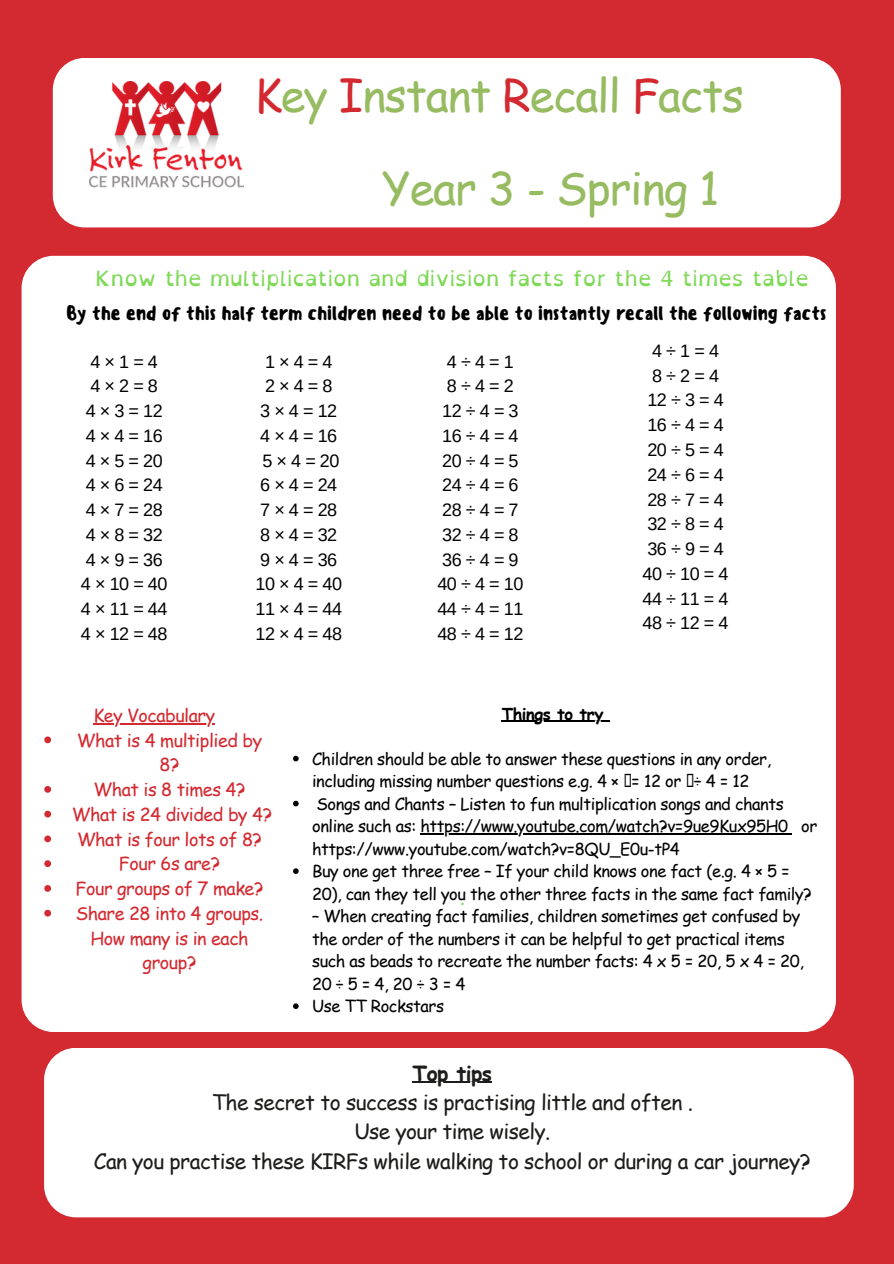
<style>
.page{position:relative;width:894px;height:1264px;background:#fff}
.page>*{position:absolute;margin:0;border:0;box-sizing:border-box;transform-origin:0 0}
.t1{font:45px "Comic Sans MS";letter-spacing:-.025em;color:#96bb61}
.t2{font:27.75px "KG Primary Penmanship";color:#7ed957}
.t3{font:21px "Comic Sans MS";letter-spacing:-.025em;color:#1d1d1b}
.t4{font:21px "Open Dyslexic";color:#7ed957}
.t5{font:700 21px "Comic Sans MS";letter-spacing:-.025em;color:#1d1d1b}
.t6{font:500 19.5px "Sensei";letter-spacing:-.025em;color:#000}
.t7{font:18px "Arimo";letter-spacing:-.025em;color:#000}
.t8{font:18px/24.8px "Comic Sans MS";letter-spacing:-.025em;color:#d32930;text-align:center}
.t9{font:16.5px/22.5px "Comic Sans MS";letter-spacing:-.025em;color:#000}
.t10{font:700 16.5px "Comic Sans MS";letter-spacing:-.025em;color:#000}
.s1{color:#d32930}
</style>
<div class="page">
<div style="left:0;top:0;width:893px;height:1263px;background:#d32930"></div>
<div style="left:53px;top:58px;width:787px;height:169px;background:#fff;border-radius:32px"></div>
<div style="left:22px;top:256px;width:813px;height:776px;background:#fff;border-radius:32px"></div>
<div style="left:44px;top:1047px;width:809px;height:170px;background:#fff;border-radius:32px"></div>
<img style="left:89px;top:82px;width:154px;height:106px">
<hr style="left:501px;top:721px;width:102px;height:1px;background:#000">
<svg style="left:293px;top:755px;width:5px;height:6px"></svg>
<svg style="left:293px;top:800px;width:5px;height:6px"></svg>
<hr style="left:420px;top:833px;width:367px;height:1px;background:#000">
<svg style="left:293px;top:868px;width:5px;height:6px"></svg>
<svg style="left:293px;top:1003px;width:5px;height:6px"></svg>
<hr style="left:412px;top:1081px;width:79px;height:2px;background:#1d1d1b">
<hr style="left:93px;top:723px;width:121px;height:1px;background:#d32930">
<svg style="left:44px;top:736px;width:7px;height:7px"></svg>
<svg style="left:44px;top:786px;width:7px;height:6px"></svg>
<svg style="left:44px;top:810px;width:7px;height:7px"></svg>
<svg style="left:44px;top:835px;width:7px;height:7px"></svg>
<svg style="left:44px;top:860px;width:7px;height:7px"></svg>
<svg style="left:44px;top:885px;width:7px;height:6px"></svg>
<svg style="left:44px;top:909px;width:7px;height:7px"></svg>
<p class="t1" style="left:254px;top:63px;width:491px"><span class="s1">K</span>ey <span class="s1">I</span>nstant <span class="s1">R</span>ecall <span class="s1">F</span>acts</p>
<p class="t1" style="left:382px;top:155px;width:339px">Year 3 - Spring 1</p>
<p class="t4" style="left:95px;top:260px;width:715px">Know the multiplication and division facts for the 4 times table</p>
<p class="t6" style="left:66px;top:301px;width:762px">By the end of this half term children need to be able to instantly recall the following facts</p>
<p class="t7" style="left:90px;top:351px;width:69px">4×1=4</p>
<p class="t7" style="left:90px;top:376px;width:69px">4×2=8</p>
<p class="t7" style="left:86px;top:401px;width:79px">4×3=12</p>
<p class="t7" style="left:86px;top:425px;width:79px">4×4=16</p>
<p class="t7" style="left:86px;top:450px;width:79px">4×5=20</p>
<p class="t7" style="left:86px;top:475px;width:79px">4×6=24</p>
<p class="t7" style="left:86px;top:500px;width:79px">4×7=28</p>
<p class="t7" style="left:86px;top:524px;width:79px">4×8=32</p>
<p class="t7" style="left:86px;top:549px;width:79px">4×9=36</p>
<p class="t7" style="left:81px;top:574px;width:88px">4×10=40</p>
<p class="t7" style="left:81px;top:599px;width:88px">4×11=44</p>
<p class="t7" style="left:81px;top:623px;width:88px">4×12=48</p>
<p class="t7" style="left:265px;top:351px;width:69px">1×4=4</p>
<p class="t7" style="left:265px;top:376px;width:69px">2×4=8</p>
<p class="t7" style="left:260px;top:401px;width:79px">3×4=12</p>
<p class="t7" style="left:260px;top:425px;width:79px">4×4=16</p>
<p class="t7" style="left:262px;top:450px;width:79px">5×4=20</p>
<p class="t7" style="left:260px;top:475px;width:79px">6×4=24</p>
<p class="t7" style="left:260px;top:500px;width:79px">7×4=28</p>
<p class="t7" style="left:260px;top:524px;width:79px">8×4=32</p>
<p class="t7" style="left:260px;top:549px;width:79px">9×4=36</p>
<p class="t7" style="left:255px;top:574px;width:88px">10×4=40</p>
<p class="t7" style="left:255px;top:599px;width:88px">11×4=44</p>
<p class="t7" style="left:255px;top:623px;width:88px">12×4=48</p>
<p class="t7" style="left:447px;top:351px;width:68px">4÷4=1</p>
<p class="t7" style="left:447px;top:376px;width:68px">8÷4=2</p>
<p class="t7" style="left:442px;top:401px;width:78px">12÷4=3</p>
<p class="t7" style="left:442px;top:425px;width:78px">16÷4=4</p>
<p class="t7" style="left:442px;top:450px;width:78px">20÷4=5</p>
<p class="t7" style="left:442px;top:475px;width:78px">24÷4=6</p>
<p class="t7" style="left:442px;top:500px;width:78px">28÷4=7</p>
<p class="t7" style="left:442px;top:524px;width:78px">32÷4=8</p>
<p class="t7" style="left:442px;top:549px;width:78px">36÷4=9</p>
<p class="t7" style="left:437px;top:574px;width:87px">40÷4=10</p>
<p class="t7" style="left:437px;top:599px;width:87px">44÷4=11</p>
<p class="t7" style="left:437px;top:623px;width:87px">48÷4=12</p>
<p class="t7" style="left:652px;top:340px;width:68px">4÷1=4</p>
<p class="t7" style="left:652px;top:365px;width:68px">8÷2=4</p>
<p class="t7" style="left:647px;top:390px;width:78px">12÷3=4</p>
<p class="t7" style="left:647px;top:415px;width:78px">16÷4=4</p>
<p class="t7" style="left:647px;top:439px;width:78px">20÷5=4</p>
<p class="t7" style="left:647px;top:464px;width:78px">24÷6=4</p>
<p class="t7" style="left:647px;top:489px;width:78px">28÷7=4</p>
<p class="t7" style="left:647px;top:514px;width:78px">32÷8=4</p>
<p class="t7" style="left:647px;top:538px;width:78px">36÷9=4</p>
<p class="t7" style="left:642px;top:563px;width:87px">40÷10=4</p>
<p class="t7" style="left:642px;top:588px;width:87px">44÷11=4</p>
<p class="t7" style="left:642px;top:613px;width:87px">48÷12=4</p>
<p class="t8" style="left:93px;top:702px;width:123px">Key Vocabulary</p>
<p class="t8" style="left:77px;top:727px;width:187px">What is 4 multiplied by<br>8?</p>
<p class="t8" style="left:93px;top:776px;width:153px">What is 8 times 4?</p>
<p class="t8" style="left:72px;top:801px;width:201px">What is 24 divided by 4?</p>
<p class="t8" style="left:77px;top:826px;width:186px">What is four lots of 8?</p>
<p class="t8" style="left:119px;top:850px;width:103px">Four 6s are?</p>
<p class="t8" style="left:76px;top:875px;width:189px">Four groups of 7 make?</p>
<p class="t8" style="left:76px;top:900px;width:189px">Share 28 into 4 groups.<br>How many is in each group?</p>
<p class="t10" style="left:501px;top:701px;width:103px">Things to try</p>
<p class="t9" style="left:312px;top:746px;width:460px">Children should be able to answer these questions in any order, including missing number questions e.g. 4 × ⃝= 12 or ⃝÷ 4 = 12</p>
<p class="t9" style="left:312px;top:791px;width:506px">Songs and Chants – Listen to fun multiplication songs and chants online such as: https://www.youtube.com/watch?v=9ue9Kux95H0 or https://www.youtube.com/watch?v=8QU_E0u-tP4</p>
<p class="t9" style="left:312px;top:859px;width:501px">Buy one get three free – If your child knows one fact (e.g. 4 × 5 =<br>20), can they tell you the other three facts in the same fact family?</p>
<p class="t9" style="left:312px;top:904px;width:493px">– When creating fact families, children sometimes get confused by the order of the numbers it can be helpful to get practical items such as beads to recreate the number facts: 4 x 5 = 20, 5 x 4 = 20, 20÷5=4,20÷3=4</p>
<p class="t9" style="left:312px;top:994px;width:133px">Use TT Rockstars</p>
<p class="t2" style="left:460px;top:883px;width:5px">.</p>
<p class="t5" style="left:412px;top:1057px;width:81px">Top tips</p>
<p class="t3" style="left:211px;top:1086px;width:482px">The secret to success is practising little and often .</p>
<p class="t3" style="left:354px;top:1116px;width:197px">Use your time wisely.</p>
<p class="t3" style="left:94px;top:1145px;width:718px">Can you practise these KIRFs while walking to school or during a car journey?</p>
</div>
